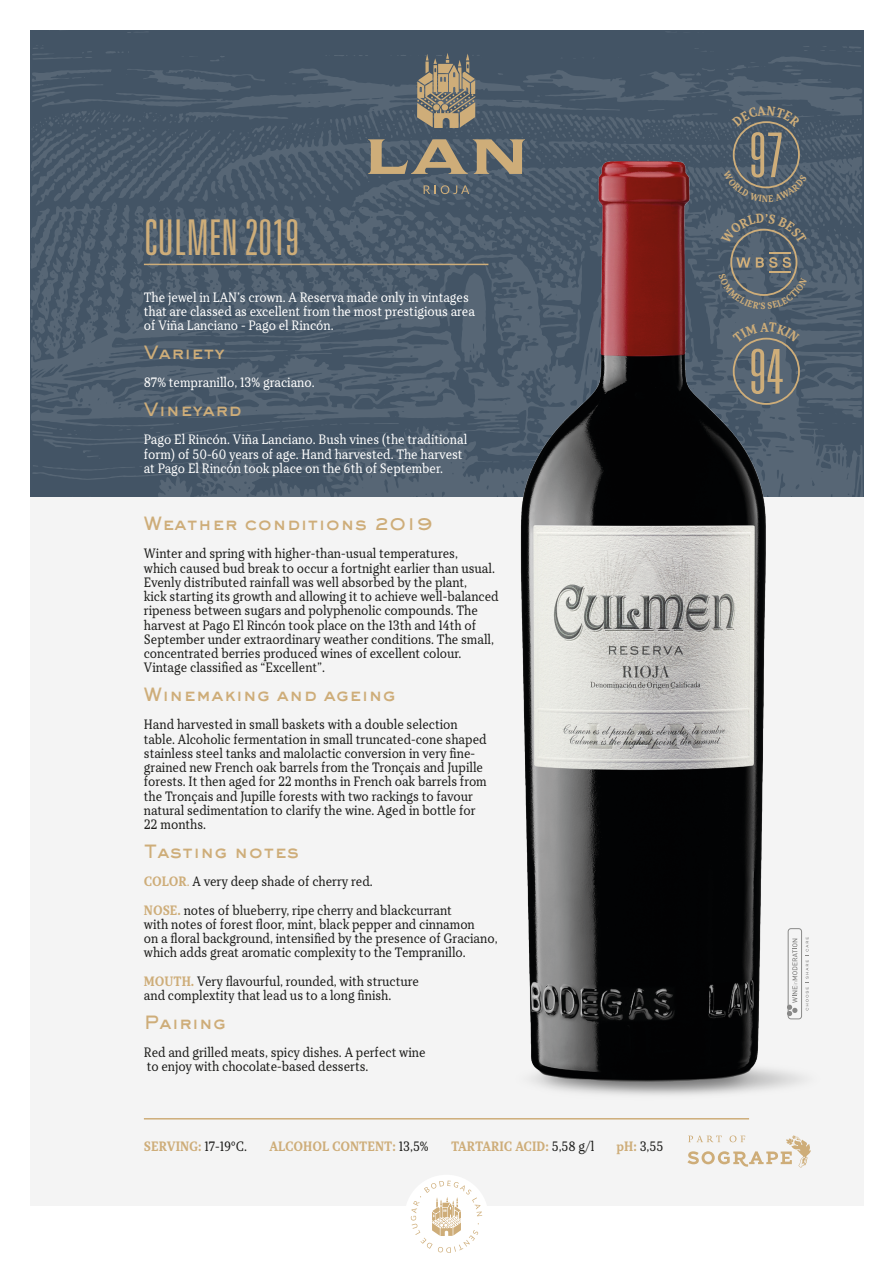
<style>
.page{position:relative;width:893px;height:1263px;background:#fff}
.page>*{position:absolute;margin:0;border:0;box-sizing:border-box;transform-origin:0 0}
.t1{font:300 ultra-condensed 61.8px "Univers LT Std";color:#cead79}
.t2{font:300 ultra-condensed 49.35px "Univers LT Std";color:#cead79}
.t3{font:800 18px "Sackers Gothic Std";color:#cead79}
.t4{font:13.5px/14.2px "TT Tricks";color:#1d1d1b;scale:.9 1}
.t5{font:13.5px/14.2px "TT Tricks";color:#fff;scale:.9 1}
.t6{font:700 13.5px "TT Tricks";color:#cead79;scale:.9 1}
.s1{font-weight:700;color:#cead79}
.s2{color:#cead79}
.s3{font-weight:400;color:#1d1d1b}
</style>
<div class="page">
<div style="left:30px;top:30px;width:833px;height:1176px;background:#f4f4f4"></div>
<svg style="left:30px;top:30px;width:833px;height:466px;fill:#435465"></svg>
<hr style="left:144px;top:1118px;width:605px;height:1px;background:#cead79">
<hr style="left:144px;top:264px;width:344px;height:1px;background:#cead79">
<svg style="left:368px;top:139px;width:18px;height:35px"></svg>
<img style="left:386px;top:36px;width:478px;height:1139px">
<div style="left:405px;top:1175px;width:83px;height:83px;background:#fff;border-radius:50%"></div>
<svg style="left:411px;top:1180px;width:71px;height:73px"></svg>
<div style="left:788px;top:928px;width:14px;height:91px;border:1px solid #1d1d1b;border-radius:3px"></div>
<svg style="left:787px;top:938px;width:10px;height:78px"></svg>
<svg style="left:805px;top:937px;width:4px;height:73px"></svg>
<svg style="left:687px;top:1135px;width:124px;height:32px"></svg>
<div style="left:733px;top:121px;width:67px;height:67px;border:2px solid #cead79;border-radius:50%"></div>
<hr style="left:769px;top:252px;width:22px;height:2px;background:#cead79">
<div style="left:733px;top:338px;width:67px;height:67px;border:2px solid #cead79;border-radius:50%"></div>
<svg style="left:723px;top:170px;width:84px;height:32px"></svg>
<svg style="left:732px;top:106px;width:69px;height:21px"></svg>
<svg style="left:719px;top:257px;width:88px;height:52px"></svg>
<svg style="left:721px;top:213px;width:86px;height:31px"></svg>
<svg style="left:733px;top:322px;width:67px;height:21px"></svg>
<p class="t2" style="left:144px;top:212px;width:157px">CULMEN 2019</p>
<p class="t5" style="left:144px;top:290px;width:369px">The jewel in LAN’s crown. A Reserva made only in vintages that are classed as excellent from the most prestigious area of Viña Lanciano - Pago el Rincón.</p>
<p class="t3" style="left:144px;top:340px;width:82px">Variety</p>
<p class="t5" style="left:144px;top:376px;width:191px">87% tempranillo, 13% graciano.</p>
<p class="t3" style="left:144px;top:397px;width:99px">Vineyard</p>
<p class="t5" style="left:144px;top:433px;width:361px">Pago El Rincón. Viña Lanciano. Bush vines (the traditional form) of 50-60 years of age. Hand harvested. The harvest at Pago El Rincón took place on the 6th of September.</p>
<p class="t3" style="left:144px;top:511px;width:290px">Weather conditions 2019</p>
<p class="t4" style="left:144px;top:547px;width:396px">Winter and spring with higher-than-usual temperatures,<br>which caused bud break to occur a fortnight earlier than usual.<br>Evenly distributed rainfall was well absorbed by the plant,<br>kick starting its growth and allowing it to achieve well-balanced ripeness between sugars and polyphenolic compounds. The harvest at Pago El Rincón took place on the 13th and 14th of September under extraordinary weather conditions. The small, concentrated berries produced wines of excellent colour.<br>Vintage classified as “Excellent”.</p>
<p class="t3" style="left:144px;top:682px;width:253px">Winemaking and ageing</p>
<p class="t4" style="left:144px;top:718px;width:383px">Hand harvested in small baskets with a double selection table. Alcoholic fermentation in small truncated-cone shaped stainless steel tanks and malolactic conversion in very fine&shy;grained new French oak barrels from the Tronçais and Jupille forests. It then aged for 22 months in French oak barrels from the Tronçais and Jupille forests with two rackings to favour natural sedimentation to clarify the wine. Aged in bottle for 22 months.</p>
<p class="t3" style="left:144px;top:839px;width:157px">Tasting notes</p>
<p class="t4" style="left:144px;top:874px;width:256px"><span class="s1">COLOR</span><span class="s2">.</span> A very deep shade of cherry red.</p>
<p class="t4" style="left:144px;top:903px;width:394px"><span class="s1">NOSE.</span> notes of blueberry, ripe cherry and blackcurrant<br>with notes of forest floor, mint, black pepper and cinnamon<br>on a floral background, intensified by the presence of Graciano, which adds great aromatic complexity to the Tempranillo.</p>
<p class="t4" style="left:144px;top:974px;width:307px"><span class="s1">MOUTH.</span> Very flavourful, rounded, with structure</p>
<p class="t4" style="left:144px;top:988px;width:277px">and complextity that lead us to a long finish.</p>
<p class="t3" style="left:144px;top:1010px;width:84px">Pairing</p>
<p class="t4" style="left:144px;top:1045px;width:314px">Red and grilled meats, spicy dishes. A perfect wine</p>
<p class="t4" style="left:147px;top:1060px;width:248px">to enjoy with chocolate-based desserts.</p>
<p class="t6" style="left:144px;top:1138px;width:116px">SERVING: <span class="s3">17-19ºC.</span></p>
<p class="t6" style="left:269px;top:1138px;width:178px">ALCOHOL CONTENT: <span class="s3">13,5%</span></p>
<p class="t6" style="left:451px;top:1138px;width:161px">TARTARIC ACID: <span class="s3">5,58 g/l</span></p>
<p class="t4" style="left:617px;top:1139px;width:53px"><span class="s1">pH:</span> 3,55</p>
<p class="t1" style="left:749px;top:123px;width:36px">97</p>
<p class="t1" style="left:749px;top:340px;width:36px">94</p>
</div>
